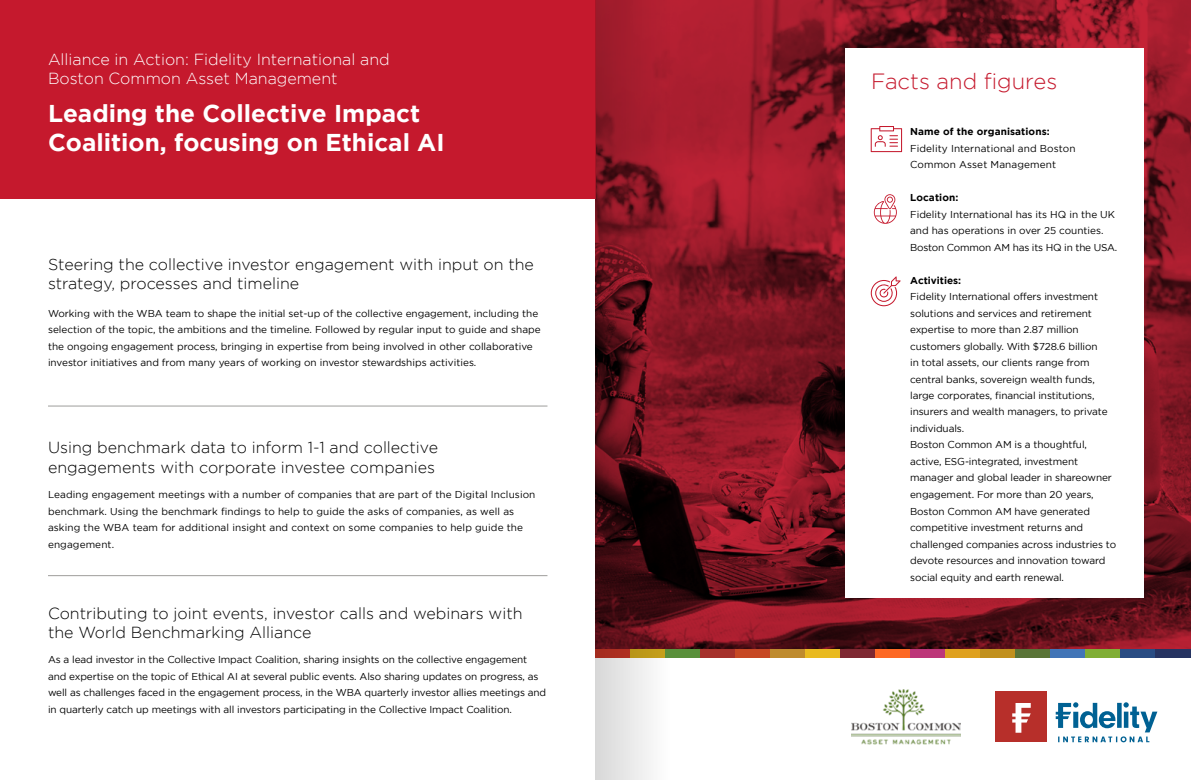
<style>
.page{position:relative;width:1191px;height:780px;background:#fff}
.page>*{position:absolute;margin:0;border:0;box-sizing:border-box;transform-origin:0 0}
.t1{font:700 24.3px/29.2px "Gotham";color:#fff}
.t2{font:300 22px "Gotham";color:#c5192d}
.t3{font:300 16px/19.2px "Gotham";color:#000}
.t4{font:300 16px/19.2px "Gotham";color:#fff}
.t5{font:10px/16.5px "Gotham";letter-spacing:-.01em;color:#000}
.t6{font:10px/16.5px "Gotham";letter-spacing:.01em;color:#000}
.t7{font:700 10px "Gotham";letter-spacing:.01em;color:#000}
</style>
<div class="page">
<svg style="left:685px;top:0;width:506px;height:649px"></svg>
<div style="left:0;top:0;width:595px;height:199px;background:#c5192d"></div>
<hr style="left:48px;top:406px;width:499px;height:1px;background:#9e9d9b">
<hr style="left:48px;top:575px;width:499px;height:1px;background:#9e9d9b">
<div style="left:665px;top:649px;width:35px;height:9px;background:#5a903b"></div>
<div style="left:700px;top:649px;width:35px;height:9px;background:#a5312b"></div>
<div style="left:735px;top:649px;width:35px;height:9px;background:#c64824"></div>
<div style="left:770px;top:649px;width:35px;height:9px;background:#bf8b2e"></div>
<div style="left:805px;top:649px;width:35px;height:9px;background:#e9ba20"></div>
<div style="left:840px;top:649px;width:35px;height:9px;background:#7e2832"></div>
<div style="left:875px;top:649px;width:35px;height:9px;background:#fd6925"></div>
<div style="left:910px;top:649px;width:35px;height:9px;background:#bd3679"></div>
<div style="left:945px;top:649px;width:35px;height:9px;background:#dfa11f"></div>
<div style="left:980px;top:649px;width:35px;height:9px;background:#c1901e"></div>
<div style="left:1015px;top:649px;width:35px;height:9px;background:#5a7437"></div>
<div style="left:1050px;top:649px;width:36px;height:9px;background:#4275b7"></div>
<div style="left:1086px;top:649px;width:35px;height:9px;background:#80ae35"></div>
<div style="left:1121px;top:649px;width:35px;height:9px;background:#294c83"></div>
<div style="left:1156px;top:649px;width:35px;height:9px;background:#263361"></div>
<svg style="left:595px;top:0;width:90px;height:780px"></svg>
<div style="left:846px;top:48px;width:298px;height:550px;background:#fff"></div>
<svg style="left:874px;top:194px;width:23px;height:30px"></svg>
<svg style="left:870px;top:126px;width:32px;height:26px"></svg>
<svg style="left:870px;top:276px;width:30px;height:30px"></svg>
<div style="left:995px;top:691px;width:51px;height:51px;background:#b72f2a"></div>
<svg style="left:1012px;top:703px;width:18px;height:30px"></svg>
<svg style="left:1055px;top:702px;width:102px;height:40px"></svg>
<img style="left:851px;top:689px;width:109px;height:56px">
<h3 class="t4" style="left:48px;top:49px;width:343px">Alliance in Action: Fidelity International and<br>Boston Common Asset Management</h3>
<h1 class="t1" style="left:48px;top:98px;width:398px">Leading the Collective Impact<br>Coalition, focusing on Ethical AI</h1>
<h3 class="t3" style="left:48px;top:254px;width:487px">Steering the collective investor engagement with input on the strategy, processes and timeline</h3>
<p class="t5" style="left:48px;top:305px;width:494px">Working with the WBA team to shape the initial set-up of the collective engagement, including the selection of the topic, the ambitions and the timeline. Followed by regular input to guide and shape the ongoing engagement process, bringing in expertise from being involved in other collaborative investor initiatives and from many years of working on investor stewardships activities.</p>
<h3 class="t3" style="left:48px;top:438px;width:391px">Using benchmark data to inform 1-1 and collective engagements with corporate investee companies</h3>
<p class="t6" style="left:48px;top:486px;width:489px">Leading engagement meetings with a number of companies that are part of the Digital Inclusion benchmark. Using the benchmark findings to help to guide the asks of companies, as well as asking the WBA team for additional insight and context on some companies to help guide the engagement.</p>
<h3 class="t3" style="left:48px;top:604px;width:476px">Contributing to joint events, investor calls and webinars with the World Benchmarking Alliance</h3>
<p class="t5" style="left:48px;top:651px;width:500px">As a lead investor in the Collective Impact Coalition, sharing insights on the collective engagement and expertise on the topic of Ethical AI at several public events. Also sharing updates on progress, as well as challenges faced in the engagement process, in the WBA quarterly investor allies meetings and in quarterly catch up meetings with all investors participating in the Collective Impact Coalition.</p>
<h2 class="t2" style="left:871px;top:69px;width:188px">Facts and figures</h2>
<p class="t7" style="left:910px;top:126px;width:141px">Name of the organisations:</p>
<p class="t6" style="left:910px;top:140px;width:167px">Fidelity International and Boston<br>Common Asset Management</p>
<p class="t7" style="left:910px;top:192px;width:50px">Location:</p>
<p class="t5" style="left:910px;top:206px;width:209px">Fidelity International has its HQ in the UK and has operations in over 25 counties.<br>Boston Common AM has its HQ in the USA.</p>
<p class="t7" style="left:910px;top:274px;width:53px">Activities:</p>
<p class="t5" style="left:910px;top:288px;width:207px">Fidelity International offers investment solutions and services and retirement expertise to more than 2.87 million customers globally. With $728.6 billion<br>in total assets, our clients range from central banks, sovereign wealth funds, large corporates, financial institutions, insurers and wealth managers, to private individuals.<br>Boston Common AM is a thoughtful, active, ESG-integrated, investment manager and global leader in shareowner engagement. For more than 20 years, Boston Common AM have generated competitive investment returns and challenged companies across industries to devote resources and innovation toward social equity and earth renewal.</p>
</div>
